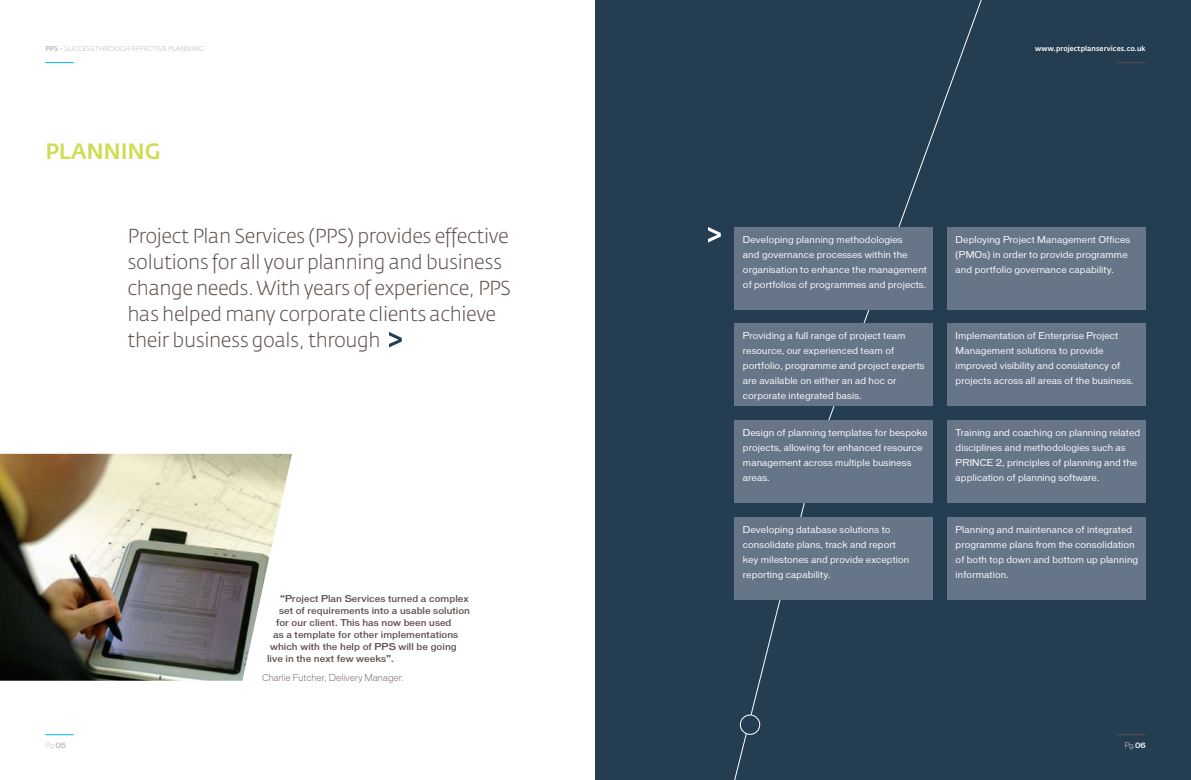
<style>
.page{position:relative;width:1191px;height:780px;background:#fff}
.page>*{position:absolute;margin:0;border:0;box-sizing:border-box;transform-origin:0 0}
.t1{font:500 22px "Fedra Sans Std";letter-spacing:-.01em;color:#cdde54}
.t2{font:300 20px/26px "Fedra Sans Std";letter-spacing:-.02em;color:#5e504b}
.t3{font:9px/15px "Vonnes";letter-spacing:.01em;color:#fff}
.t4{font:500 9px "Vonnes";letter-spacing:.005em;color:#5e504b}
.t5{font:300 9px "Vonnes";letter-spacing:.005em;color:#5e504b}
.t6{font:300 7px "Fedra Sans Std";letter-spacing:.005em;color:#bdb6b3}
.t7{font:500 7px "Fedra Sans Std";letter-spacing:.005em;color:#fff}
.t8{font:300 7px "Vonnes";color:#bdb6b3}
.t9{font:300 7px "Vonnes";color:#fff}
.s1{font-weight:500}
</style>
<div class="page">
<div style="left:595px;top:0;width:596px;height:780px;background:#243d51"></div>
<svg style="left:734px;top:0;width:250px;height:780px"></svg>
<svg style="left:1117px;top:734px;width:28px;height:1px"></svg>
<svg style="left:45px;top:734px;width:29px;height:1px"></svg>
<div style="left:734px;top:227px;width:199px;height:82px;background:#667688"></div>
<div style="left:734px;top:323px;width:199px;height:83px;background:#667688"></div>
<div style="left:734px;top:420px;width:199px;height:82px;background:#667688"></div>
<div style="left:734px;top:517px;width:199px;height:82px;background:#667688"></div>
<div style="left:947px;top:227px;width:198px;height:82px;background:#667688"></div>
<div style="left:947px;top:323px;width:198px;height:83px;background:#667688"></div>
<div style="left:947px;top:420px;width:198px;height:82px;background:#667688"></div>
<div style="left:947px;top:517px;width:198px;height:82px;background:#667688"></div>
<svg style="left:45px;top:62px;width:29px;height:1px"></svg>
<svg style="left:1117px;top:62px;width:28px;height:1px"></svg>
<img style="left:0;top:454px;width:292px;height:226px">
<svg style="left:389px;top:332px;width:13px;height:15px"></svg>
<svg style="left:708px;top:227px;width:13px;height:15px"></svg>
<div style="left:740px;top:715px;width:19px;height:19px;background:#243d51;border-radius:50%"></div>
<div style="left:740px;top:714px;width:20px;height:20px;border:1px solid #fff;border-radius:50%"></div>
<p class="t6" style="left:45px;top:44px;width:160px"><span class="s1">PPS -</span> SUCCESS THROUGH EFFECTIVE PLANNING</p>
<h1 class="t1" style="left:45px;top:137px;width:117px">PLANNING</h1>
<h2 class="t2" style="left:128px;top:222px;width:385px">Project Plan Services (PPS) provides effective solutions for all your planning and business change needs. With years of experience, PPS has helped many corporate clients achieve their business goals, through</h2>
<p class="t4" style="left:280px;top:593px;width:190px">“Project Plan Services turned a complex</p>
<p class="t4" style="left:279px;top:605px;width:192px">set of requirements into a usable solution</p>
<p class="t4" style="left:276px;top:617px;width:177px">for our client. This has now been used</p>
<p class="t4" style="left:273px;top:629px;width:187px">as a template for other implementations</p>
<p class="t4" style="left:270px;top:641px;width:188px">which with the help of PPS will be going</p>
<p class="t4" style="left:267px;top:653px;width:129px">live in the next few weeks”.</p>
<p class="t5" style="left:262px;top:672px;width:143px">Charlie Futcher, Delivery Manager.</p>
<p class="t7" style="left:1035px;top:44px;width:112px">www.projectplanservices.co.uk</p>
<p class="t3" style="left:743px;top:232px;width:185px">Developing planning methodologies<br>and governance processes within the organisation to enhance the management of portfolios of programmes and projects.</p>
<p class="t3" style="left:743px;top:328px;width:183px">Providing a full range of project team resource, our experienced team of portfolio, programme and project experts are available on either an ad hoc or corporate integrated basis.</p>
<p class="t3" style="left:743px;top:425px;width:186px">Design of planning templates for bespoke projects, allowing for enhanced resource management across multiple business areas.</p>
<p class="t3" style="left:743px;top:521px;width:168px">Developing database solutions to consolidate plans, track and report key milestones and provide exception reporting capability.</p>
<p class="t3" style="left:955px;top:232px;width:176px">Deploying Project Management Offices (PMOs) in order to provide programme and portfolio governance capability.</p>
<p class="t3" style="left:955px;top:328px;width:179px">Implementation of Enterprise Project Management solutions to provide improved visibility and consistency of projects across all areas of the business.</p>
<p class="t3" style="left:955px;top:425px;width:186px">Training and coaching on planning related disciplines and methodologies such as PRINCE 2, principles of planning and the application of planning software.</p>
<p class="t3" style="left:955px;top:521px;width:184px">Planning and maintenance of integrated programme plans from the consolidation of both top down and bottom up planning information.</p>
<p class="t8" style="left:45px;top:741px;width:22px">Pg.<span class="s1">05</span></p>
<p class="t9" style="left:1124px;top:741px;width:22px">Pg.<span class="s1">06</span></p>
</div>
